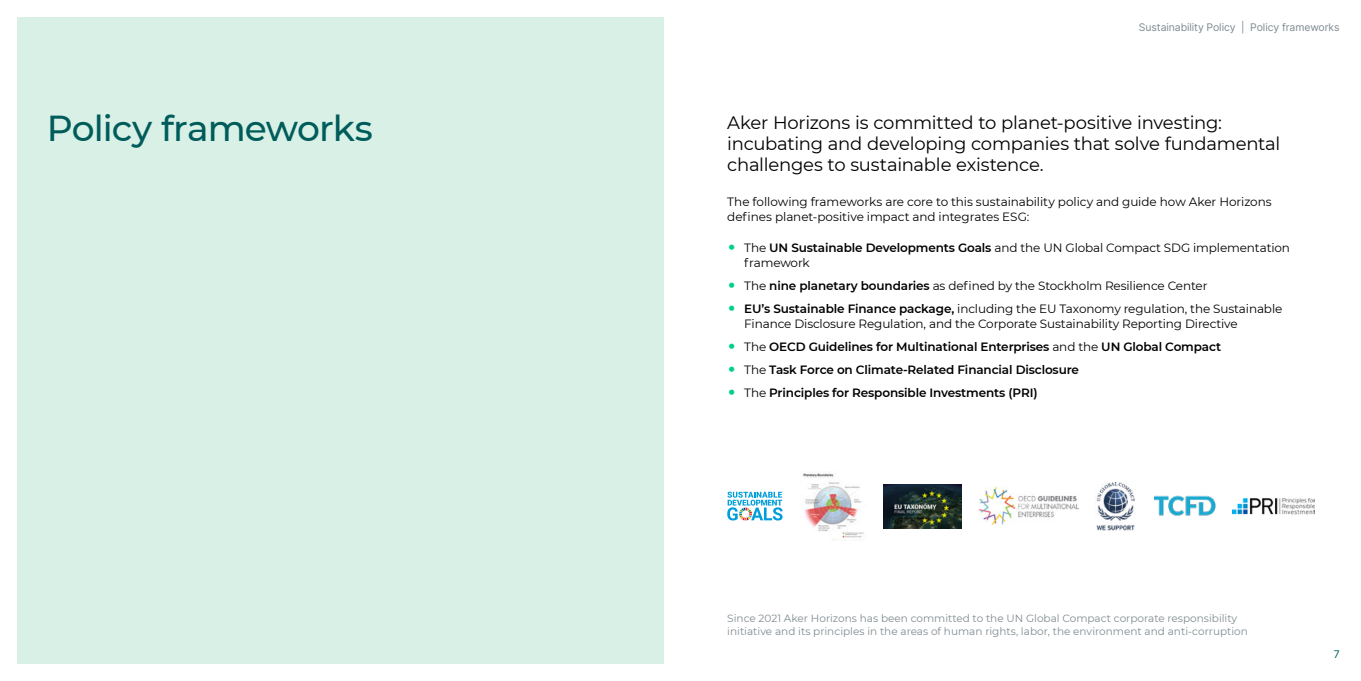
<style>
.page{position:relative;width:1361px;height:681px;background:#fff}
.page>*{position:absolute;margin:0;border:0;box-sizing:border-box;transform-origin:0 0}
.t1{font:500 36px "Montserrat";letter-spacing:-.025em;color:#005c5a}
.t2{font:18px/21px "Montserrat";letter-spacing:-.015em;color:#000}
.t3{font:12px/15.3px "Montserrat";letter-spacing:-.01em;color:#000}
.t4{font:600 12px "Montserrat";letter-spacing:-.01em;color:#000}
.t5{font:10.5px/12.6px "Montserrat";color:#808b91}
.t6{font:10.5px "Inter";letter-spacing:-.01em;color:#808b91}
.t7{font:10.5px "Inter";color:#005c5a}
.s1{font-family:"Inter";font-size:16.5px;color:#00d08b}
.s2{font-weight:600}
.s3{font-family:"Inter";font-weight:400;font-size:16.5px;color:#00d08b}
.s4{font-weight:400}
</style>
<div class="page">
<div style="left:17px;top:17px;width:646px;height:646px;background:#d8f0e6"></div>
<img style="left:803px;top:473px;width:61px;height:65px">
<img style="left:1232px;top:498px;width:82px;height:17px">
<img style="left:978px;top:486px;width:100px;height:39px">
<img style="left:1096px;top:482px;width:39px;height:48px">
<img style="left:883px;top:484px;width:79px;height:44px">
<img style="left:1154px;top:495px;width:62px;height:21px">
<svg style="left:727px;top:491px;width:55px;height:29px"></svg>
<h1 class="t1" style="left:47px;top:114px;width:328px">Policy frameworks</h1>
<p class="t6" style="left:1139px;top:21px;width:202px">Sustainability Policy | Policy frameworks</p>
<h2 class="t2" style="left:727px;top:113px;width:554px">Aker Horizons is committed to planet-positive investing: incubating and developing companies that solve fundamental challenges to sustainable existence.</h2>
<p class="t3" style="left:727px;top:193px;width:546px">The following frameworks are core to this sustainability policy and guide how Aker Horizons defines planet-positive impact and integrates ESG:</p>
<p class="t3" style="left:744px;top:240px;width:547px;text-indent:-17px"><span class="s1">•</span> The <span class="s2">UN Sustainable Developments Goals</span> and the UN Global Compact SDG implementation framework</p>
<p class="t3" style="left:727px;top:278px;width:482px"><span class="s1">•</span> The <span class="s2">nine planetary boundaries</span> as defined by the Stockholm Resilience Center</p>
<p class="t3" style="left:744px;top:301px;width:539px;text-indent:-17px"><span class="s1">•</span> <span class="s2">EU’s Sustainable Finance package,</span> including the EU Taxonomy regulation, the Sustainable<br>Finance Disclosure Regulation, and the Corporate Sustainability Reporting Directive</p>
<p class="t4" style="left:727px;top:342px;width:495px"><span class="s3">•</span> <span class="s4">The</span> OECD Guidelines for Multinational Enterprises <span class="s4">and the</span> UN Global Compact</p>
<p class="t4" style="left:727px;top:365px;width:353px"><span class="s3">•</span> <span class="s4">The</span> Task Force on Climate-Related Financial Disclosure</p>
<p class="t4" style="left:727px;top:388px;width:312px"><span class="s3">•</span> <span class="s4">The</span> Principles for Responsible Investments (PRI)</p>
<p class="t5" style="left:727px;top:612px;width:522px">Since 2021 Aker Horizons has been committed to the UN Global Compact corporate responsibility initiative and its principles in the areas of human rights, labor, the environment and anti-corruption</p>
<p class="t7" style="left:1333px;top:648px;width:7px">7</p>
</div>
